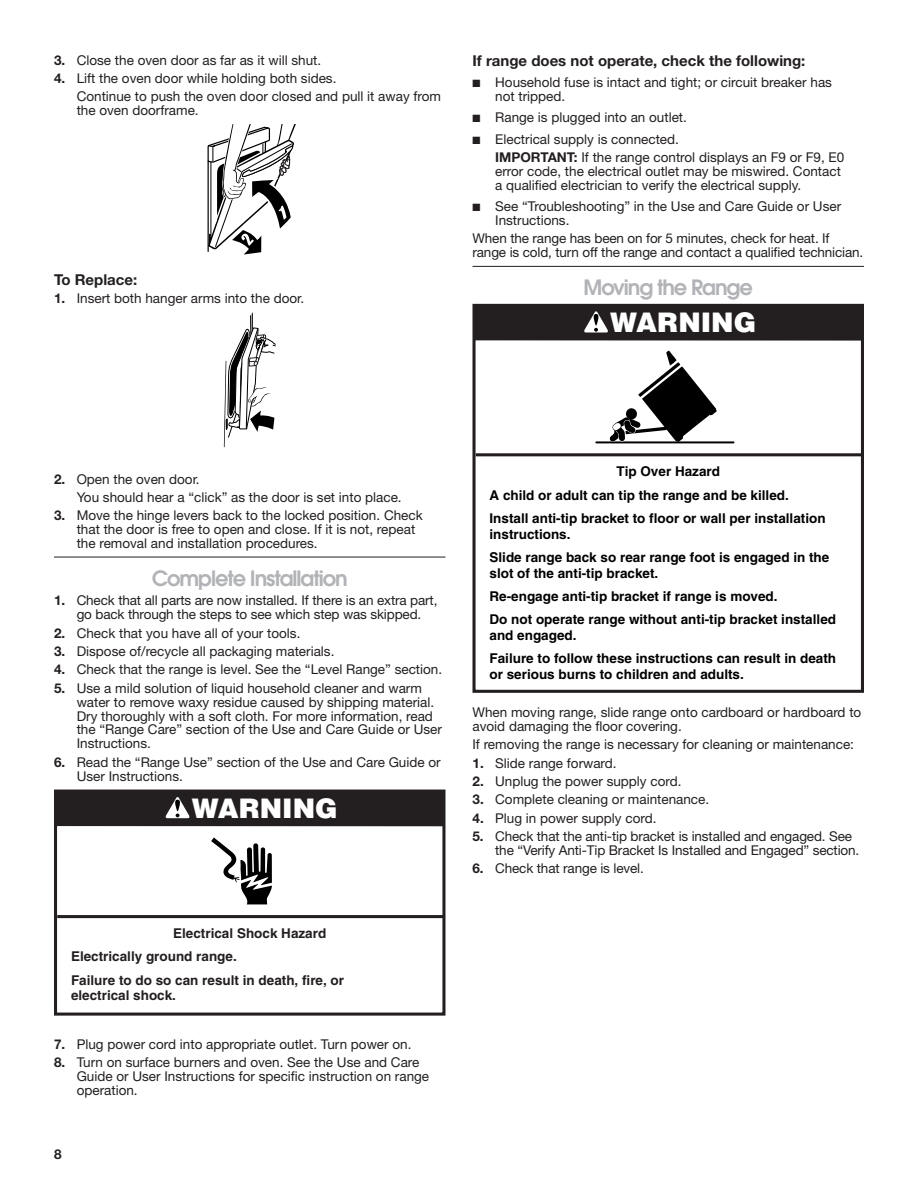
<style>
.page{position:relative;width:918px;height:1188px;background:#fff}
.page>*{position:absolute;margin:0;border:0;box-sizing:border-box;transform-origin:0 0}
.t1{font:900 27px "Helvetica";color:#fff}
.Heading_2{font:600 21px "Avant Garde";letter-spacing:-.05em;color:#b2b3b7}
.Heading_3{font:700 15px "Helvetica Neue";color:#231f20}
.Body_Indent{font:13.5px/13.8px "Helvetica Neue";color:#231f20}
.t2{font:700 13.5px/23.2px "Helvetica";color:#000}
.Body{font:13.5px/13.8px "Helvetica Neue";color:#231f20}
.t3{font:700 13.5px/23.2px "Helvetica";color:#231f20}
.t4{font:700 13.5px "Helvetica Neue";color:#231f20}
.s1{font-weight:700}
</style>
<div class="page">
<hr style="left:54px;top:557px;width:392px;height:1px;background:#231f20">
<svg style="left:207px;top:124px;width:89px;height:131px"></svg>
<svg style="left:224px;top:312px;width:52px;height:135px"></svg>
<div style="left:54px;top:790px;width:391px;height:226px;border:3px solid #231f20"></div>
<hr style="left:57px;top:915px;width:387px;height:3px;background:#231f20">
<div style="left:56px;top:790px;width:388px;height:36px;background:#231f20"></div>
<svg style="left:165px;top:797px;width:25px;height:21px"></svg>
<svg style="left:211px;top:837px;width:61px;height:67px"></svg>
<hr style="left:472px;top:266px;width:392px;height:1px;background:#231f20">
<div style="left:472px;top:304px;width:392px;height:389px;border:3px solid #231f20"></div>
<hr style="left:476px;top:453px;width:386px;height:3px;background:#231f20">
<div style="left:474px;top:304px;width:388px;height:37px;background:#231f20"></div>
<svg style="left:584px;top:311px;width:24px;height:22px"></svg>
<hr style="left:596px;top:441px;width:138px;height:2px;background:#000">
<svg style="left:604px;top:350px;width:114px;height:94px"></svg>
<p class="Body_Indent" style="left:54px;top:53px;width:269px"><span class="s1">3.</span> Close the oven door as far as it will shut.</p>
<p class="Body_Indent" style="left:54px;top:71px;width:284px"><span class="s1">4.</span> Lift the oven door while holding both sides.</p>
<p class="Body_Indent" style="left:77px;top:89px;width:366px">Continue to push the oven door closed and pull it away from the oven doorframe.</p>
<h3 class="Heading_3" style="left:54px;top:270px;width:85px">To Replace:</h3>
<p class="Body_Indent" style="left:54px;top:291px;width:252px"><span class="s1">1.</span> Insert both hanger arms into the door.</p>
<h3 class="Heading_3" style="left:472px;top:51px;width:334px">If range does not operate, check the following:</h3>
<p class="Body_Indent" style="left:495px;top:75px;width:338px;text-indent:-23px">■ Household fuse is intact and tight; or circuit breaker has not tripped.</p>
<p class="Body_Indent" style="left:472px;top:110px;width:216px">■ Range is plugged into an outlet.</p>
<p class="Body_Indent" style="left:472px;top:132px;width:208px">■ Electrical supply is connected.</p>
<p class="Body_Indent" style="left:495px;top:150px;width:351px"><span class="s1">IMPORTANT:</span> If the range control displays an F9 or F9, E0 error code, the electrical outlet may be miswired. Contact a qualified electrician to verify the electrical supply.</p>
<p class="Body_Indent" style="left:495px;top:199px;width:348px;text-indent:-23px">■ See “Troubleshooting” in the Use and Care Guide or User<br>Instructions.</p>
<p class="Body" style="left:472px;top:232px;width:392px">When the range has been on for 5 minutes, check for heat. If range is cold, turn off the range and contact a qualified technician.</p>
<h2 class="Heading_2" style="left:584px;top:273px;width:171px">Moving the Range</h2>
<p class="t1" style="left:610px;top:305px;width:148px">WARNING</p>
<p class="Body_Indent" style="left:54px;top:472px;width:147px"><span class="s1">2.</span> Open the oven door.</p>
<p class="Body_Indent" style="left:77px;top:490px;width:327px">You should hear a “click” as the door is set into place.</p>
<p class="Body_Indent" style="left:77px;top:508px;width:348px;text-indent:-23px"><span class="s1">3.</span> Move the hinge levers back to the locked position. Check that the door is free to open and close. If it is not, repeat the removal and installation procedures.</p>
<h2 class="Heading_2" style="left:152px;top:564px;width:197px">Complete Installation</h2>
<p class="Body_Indent" style="left:54px;top:594px;width:385px;text-align:center"><span class="s1">1.</span> Check that all parts are now installed. If there is an extra part, go back through the steps to see which step was skipped.</p>
<p class="Body_Indent" style="left:54px;top:626px;width:248px"><span class="s1">2.</span> Check that you have all of your tools.</p>
<p class="Body_Indent" style="left:54px;top:644px;width:282px"><span class="s1">3.</span> Dispose of/recycle all packaging materials.</p>
<p class="Body_Indent" style="left:54px;top:663px;width:390px"><span class="s1">4.</span> Check that the range is level. See the “Level Range” section.</p>
<p class="Body_Indent" style="left:77px;top:681px;width:367px;text-indent:-23px"><span class="s1">5.</span> Use a mild solution of liquid household cleaner and warm water to remove waxy residue caused by shipping material.<br>Dry thoroughly with a soft cloth. For more information, read the “Range Care” section of the Use and Care Guide or User Instructions.</p>
<p class="Body_Indent" style="left:77px;top:755px;width:366px;text-indent:-23px"><span class="s1">6.</span> Read the “Range Use” section of the Use and Care Guide or<br>User Instructions.</p>
<p class="t1" style="left:192px;top:791px;width:148px">WARNING</p>
<p class="t3" style="left:71px;top:922px;width:275px;text-indent:102px">Electrical Shock Hazard<br>Electrically ground range.<br>Failure to do so can result in death, fire, or</p>
<p class="t3" style="left:71px;top:984px;width:107px">electrical shock.</p>
<p class="Body_Indent" style="left:54px;top:1037px;width:359px"><span class="s1">7.</span> Plug power cord into appropriate outlet. Turn power on.</p>
<p class="Body_Indent" style="left:77px;top:1055px;width:354px;text-indent:-23px"><span class="s1">8.</span> Turn on surface burners and oven. See the Use and Care<br>Guide or User Instructions for specific instruction on range operation.</p>
<p class="t4" style="left:54px;top:1146px;width:9px">8</p>
<p class="t2" style="left:490px;top:460px;width:338px;text-indent:127px">Tip Over Hazard<br>A child or adult can tip the range and be killed.<br>Install anti-tip bracket to floor or wall per installation</p>
<p class="t2" style="left:490px;top:522px;width:341px">instructions.<br>Slide range back so rear range foot is engaged in the</p>
<p class="t2" style="left:490px;top:561px;width:348px">slot of the anti-tip bracket.<br>Re-engage anti-tip bracket if range is moved.<br>Do not operate range without anti-tip bracket installed</p>
<p class="t2" style="left:490px;top:623px;width:348px">and engaged.<br>Failure to follow these instructions can result in death</p>
<p class="t2" style="left:490px;top:662px;width:256px">or serious burns to children and adults.</p>
<p class="Body" style="left:472px;top:705px;width:390px">When moving range, slide range onto cardboard or hardboard to avoid damaging the floor covering.</p>
<p class="Body" style="left:472px;top:737px;width:383px">If removing the range is necessary for cleaning or maintenance:</p>
<p class="Body_Indent" style="left:472px;top:756px;width:146px"><span class="s1">1.</span> Slide range forward.</p>
<p class="Body_Indent" style="left:472px;top:774px;width:210px"><span class="s1">2.</span> Unplug the power supply cord.</p>
<p class="Body_Indent" style="left:472px;top:793px;width:238px"><span class="s1">3.</span> Complete cleaning or maintenance.</p>
<p class="Body_Indent" style="left:472px;top:811px;width:185px"><span class="s1">4.</span> Plug in power supply cord.</p>
<p class="Body_Indent" style="left:495px;top:829px;width:366px;text-indent:-23px"><span class="s1">5.</span> Check that the anti-tip bracket is installed and engaged. See the “Verify Anti-Tip Bracket Is Installed and Engaged” section.</p>
<p class="Body_Indent" style="left:472px;top:862px;width:173px"><span class="s1">6.</span> Check that range is level.</p>
</div>
